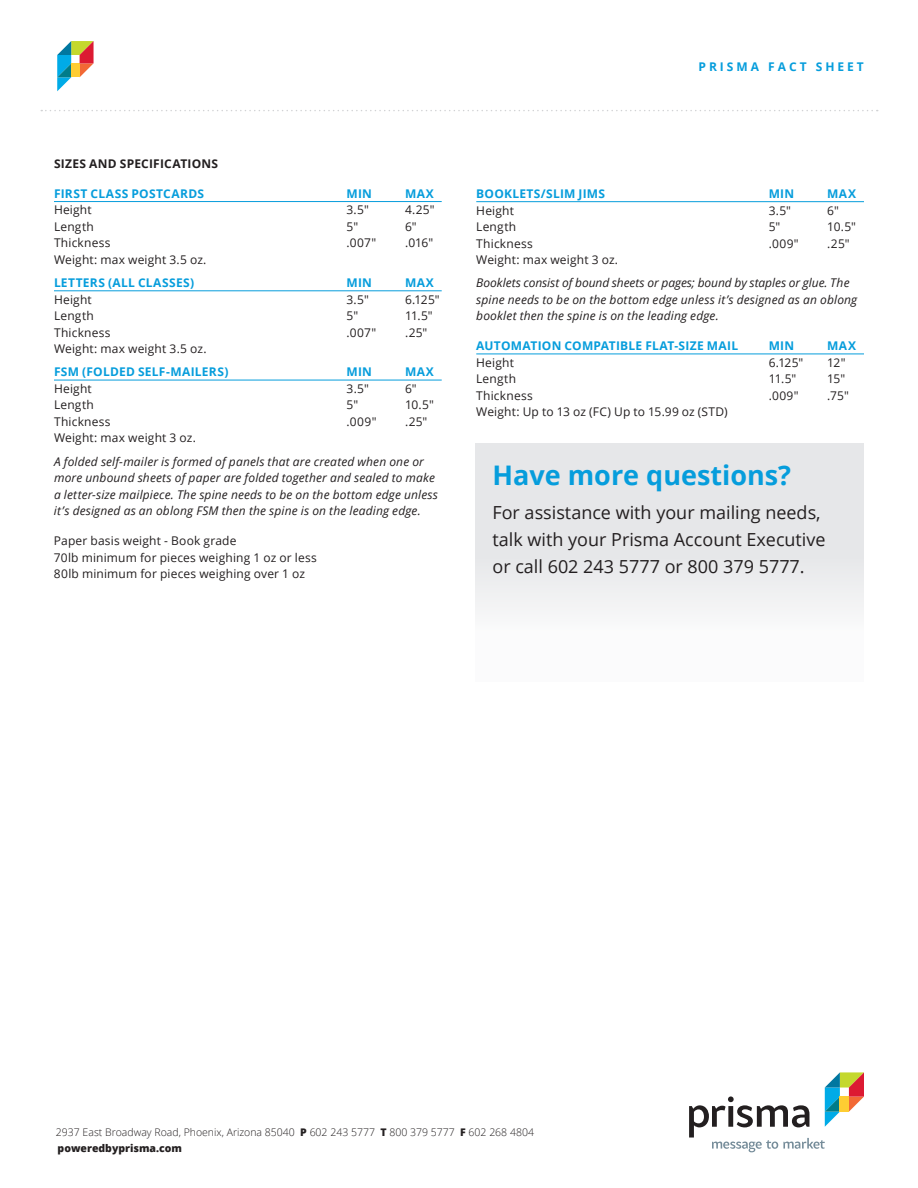
<style>
.page{position:relative;width:918px;height:1188px;background:#fff}
.page>*{position:absolute;margin:0;border:0;box-sizing:border-box;transform-origin:0 0}
.t1{font:700 27px "Open Sans";color:#069ddc}
.t2{font:18px/27px "Open Sans";color:#231f20}
.t3{font:12px/16.5px "Open Sans";letter-spacing:.015em;color:#231f20}
.t4{font:italic 12px/16.5px "Open Sans";letter-spacing:.015em;color:#231f20}
.t5{font:700 12px "Open Sans";letter-spacing:.025em;color:#069ddc}
.t6{font:700 12px "Open Sans";letter-spacing:.02em;color:#231f20}
.t7{font:700 12px "Open Sans";letter-spacing:.25em;color:#069ddc}
.t8{font:300 10.5px "Open Sans";color:#231f20}
.t9{font:800 10.5px "Open Sans";color:#231f20}
.s1{font-weight:800}
</style>
<div class="page">
<svg style="left:57px;top:41px;width:37px;height:50px"></svg>
<svg style="left:41px;top:110px;width:837px;height:1px"></svg>
<svg style="left:689px;top:1072px;width:175px;height:80px"></svg>
<hr style="left:54px;top:201px;width:388px;height:1px;background:#069ddc">
<hr style="left:54px;top:290px;width:388px;height:1px;background:#069ddc">
<hr style="left:54px;top:380px;width:388px;height:1px;background:#069ddc">
<hr style="left:476px;top:201px;width:388px;height:1px;background:#069ddc">
<hr style="left:476px;top:354px;width:388px;height:1px;background:#069ddc">
<div style="left:475px;top:443px;width:389px;height:238px;background:linear-gradient(to right,#eeeef0,#eeeef0)"></div>
<p class="t6" style="left:54px;top:155px;width:166px">SIZES AND SPECIFICATIONS</p>
<p class="t5" style="left:54px;top:185px;width:152px">FIRST CLASS POSTCARDS</p>
<p class="t5" style="left:347px;top:185px;width:27px">MIN</p>
<p class="t5" style="left:405px;top:185px;width:30px">MAX</p>
<p class="t3" style="left:54px;top:202px;width:39px">Height</p>
<p class="t3" style="left:347px;top:202px;width:24px">3.5"</p>
<p class="t3" style="left:405px;top:202px;width:31px">4.25"</p>
<p class="t3" style="left:54px;top:218px;width:41px">Length</p>
<p class="t3" style="left:347px;top:218px;width:13px">5"</p>
<p class="t3" style="left:405px;top:218px;width:13px">6"</p>
<p class="t3" style="left:54px;top:235px;width:58px">Thickness</p>
<p class="t3" style="left:347px;top:235px;width:31px">.007"</p>
<p class="t3" style="left:405px;top:235px;width:30px">.016"</p>
<p class="t3" style="left:54px;top:251px;width:154px">Weight: max weight 3.5 oz.</p>
<p class="t5" style="left:54px;top:274px;width:142px">LETTERS (ALL CLASSES)</p>
<p class="t5" style="left:347px;top:274px;width:27px">MIN</p>
<p class="t5" style="left:405px;top:274px;width:30px">MAX</p>
<p class="t3" style="left:54px;top:291px;width:39px">Height</p>
<p class="t3" style="left:347px;top:291px;width:24px">3.5"</p>
<p class="t3" style="left:405px;top:291px;width:36px">6.125"</p>
<p class="t3" style="left:54px;top:307px;width:41px">Length</p>
<p class="t3" style="left:347px;top:307px;width:13px">5"</p>
<p class="t3" style="left:405px;top:307px;width:29px">11.5"</p>
<p class="t3" style="left:54px;top:324px;width:58px">Thickness</p>
<p class="t3" style="left:347px;top:324px;width:31px">.007"</p>
<p class="t3" style="left:405px;top:324px;width:24px">.25"</p>
<p class="t3" style="left:54px;top:340px;width:154px">Weight: max weight 3.5 oz.</p>
<p class="t5" style="left:54px;top:364px;width:176px">FSM (FOLDED SELF-MAILERS)</p>
<p class="t5" style="left:347px;top:364px;width:27px">MIN</p>
<p class="t5" style="left:405px;top:364px;width:30px">MAX</p>
<p class="t3" style="left:54px;top:380px;width:39px">Height</p>
<p class="t3" style="left:347px;top:380px;width:24px">3.5"</p>
<p class="t3" style="left:405px;top:380px;width:13px">6"</p>
<p class="t3" style="left:54px;top:397px;width:41px">Length</p>
<p class="t3" style="left:347px;top:397px;width:13px">5"</p>
<p class="t3" style="left:405px;top:397px;width:30px">10.5"</p>
<p class="t3" style="left:54px;top:413px;width:58px">Thickness</p>
<p class="t3" style="left:347px;top:413px;width:31px">.009"</p>
<p class="t3" style="left:405px;top:413px;width:24px">.25"</p>
<p class="t3" style="left:54px;top:430px;width:143px">Weight: max weight 3 oz.</p>
<p class="t4" style="left:54px;top:453px;width:386px">A folded self-mailer is formed of panels that are created when one or more unbound sheets of paper are folded together and sealed to make a letter-size mailpiece. The spine needs to be on the bottom edge unless it’s designed as an oblong FSM then the spine is on the leading edge.</p>
<p class="t3" style="left:54px;top:532px;width:264px">Paper basis weight - Book grade<br>70lb minimum for pieces weighing 1 oz or less<br>80lb minimum for pieces weighing over 1 oz</p>
<p class="t7" style="left:698px;top:58px;width:167px">PRISMA FACT SHEET</p>
<p class="t5" style="left:476px;top:185px;width:130px">BOOKLETS/SLIM JIMS</p>
<p class="t5" style="left:769px;top:185px;width:27px">MIN</p>
<p class="t5" style="left:827px;top:185px;width:30px">MAX</p>
<p class="t3" style="left:476px;top:202px;width:39px">Height</p>
<p class="t3" style="left:769px;top:202px;width:24px">3.5"</p>
<p class="t3" style="left:827px;top:202px;width:13px">6"</p>
<p class="t3" style="left:476px;top:218px;width:41px">Length</p>
<p class="t3" style="left:769px;top:218px;width:13px">5"</p>
<p class="t3" style="left:827px;top:218px;width:30px">10.5"</p>
<p class="t3" style="left:476px;top:235px;width:58px">Thickness</p>
<p class="t3" style="left:769px;top:235px;width:31px">.009"</p>
<p class="t3" style="left:827px;top:235px;width:24px">.25"</p>
<p class="t3" style="left:476px;top:251px;width:143px">Weight: max weight 3 oz.</p>
<p class="t4" style="left:476px;top:274px;width:383px">Booklets consist of bound sheets or pages; bound by staples or glue. The spine needs to be on the bottom edge unless it’s designed as an oblong booklet then the spine is on the leading edge.</p>
<p class="t5" style="left:476px;top:337px;width:263px">AUTOMATION COMPATIBLE FLAT-SIZE MAIL</p>
<p class="t5" style="left:769px;top:337px;width:27px">MIN</p>
<p class="t5" style="left:827px;top:337px;width:30px">MAX</p>
<p class="t3" style="left:476px;top:354px;width:39px">Height</p>
<p class="t3" style="left:769px;top:354px;width:36px">6.125"</p>
<p class="t3" style="left:827px;top:354px;width:20px">12"</p>
<p class="t3" style="left:476px;top:370px;width:41px">Length</p>
<p class="t3" style="left:769px;top:370px;width:29px">11.5"</p>
<p class="t3" style="left:827px;top:370px;width:19px">15"</p>
<p class="t3" style="left:476px;top:387px;width:58px">Thickness</p>
<p class="t3" style="left:769px;top:387px;width:31px">.009"</p>
<p class="t3" style="left:827px;top:387px;width:23px">.75"</p>
<p class="t3" style="left:476px;top:403px;width:253px">Weight: Up to 13 oz (FC) Up to 15.99 oz (STD)</p>
<h1 class="t1" style="left:492px;top:456px;width:300px">Have more questions?</h1>
<h2 class="t2" style="left:492px;top:498px;width:335px">For assistance with your mailing needs, talk with your Prisma Account Executive or call 602 243 5777 or 800 379 5777.</h2>
<p class="t8" style="left:56px;top:1125px;width:480px">2937 East Broadway Road, Phoenix, Arizona 85040 <span class="s1">P</span> 602 243 5777 <span class="s1">T</span> 800 379 5777 <span class="s1">F</span> 602 268 4804</p>
<p class="t9" style="left:58px;top:1140px;width:126px">poweredbyprisma.com</p>
</div>
